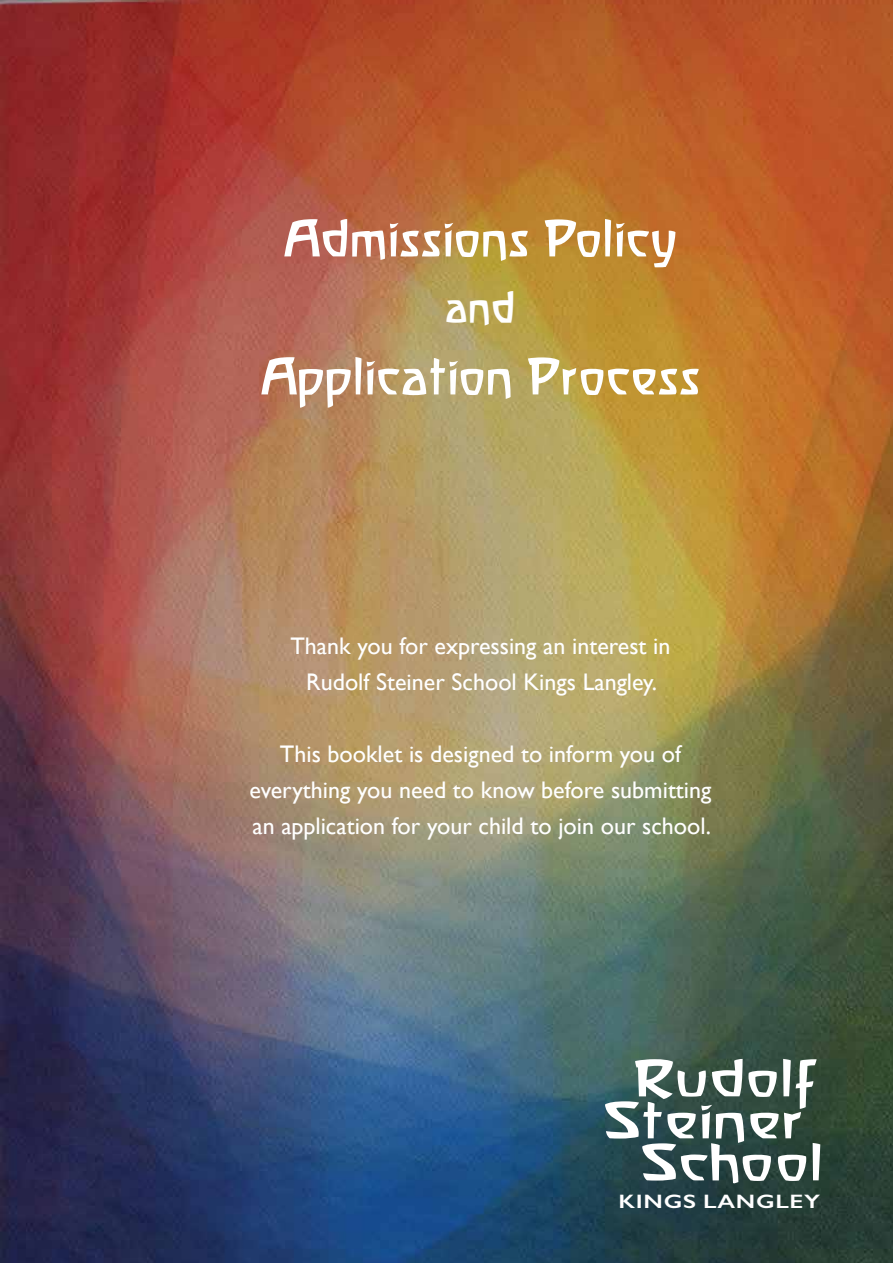
<style>
.page{position:relative;width:893px;height:1263px;background:#fff}
.page>*{position:absolute;margin:0;border:0;box-sizing:border-box;transform-origin:0 0}
.t1{font:700 54px "Sagittar";color:#fff}
.t2{font:700 54px "Sagittar";color:#fff;scale:1.25 1}
.t3{font:700 45px "Sagittar";color:#fff}
.t4{font:24px/36px "Gill Sans";color:#fff;text-align:center}
.t5{font:600 19.5px "Gill Sans";letter-spacing:.03em;color:#fff;scale:1.25 1}
</style>
<div class="page">
<img style="left:0;top:0;width:893px;height:1263px">
<h1 class="t1" style="left:283px;top:209px;width:396px">Admissions Policy</h1>
<h2 class="t3" style="left:445px;top:283px;width:72px">and</h2>
<h1 class="t1" style="left:260px;top:347px;width:442px">Application Process</h1>
<p class="t4" style="left:290px;top:627px;width:382px">Thank you for expressing an interest in<br>Rudolf Steiner School Kings Langley.</p>
<p class="t4" style="left:250px;top:735px;width:463px">This booklet is designed to inform you of everything you need to know before submitting an application for your child to join our school.</p>
<h1 class="t2" style="left:633px;top:1049px;width:147px">Rudolf</h1>
<h1 class="t2" style="left:604px;top:1091px;width:161px">Steiner</h1>
<h1 class="t2" style="left:641px;top:1133px;width:148px">School</h1>
<p class="t5" style="left:618px;top:1189px;width:163px">KINGS LANGLEY</p>
</div>
